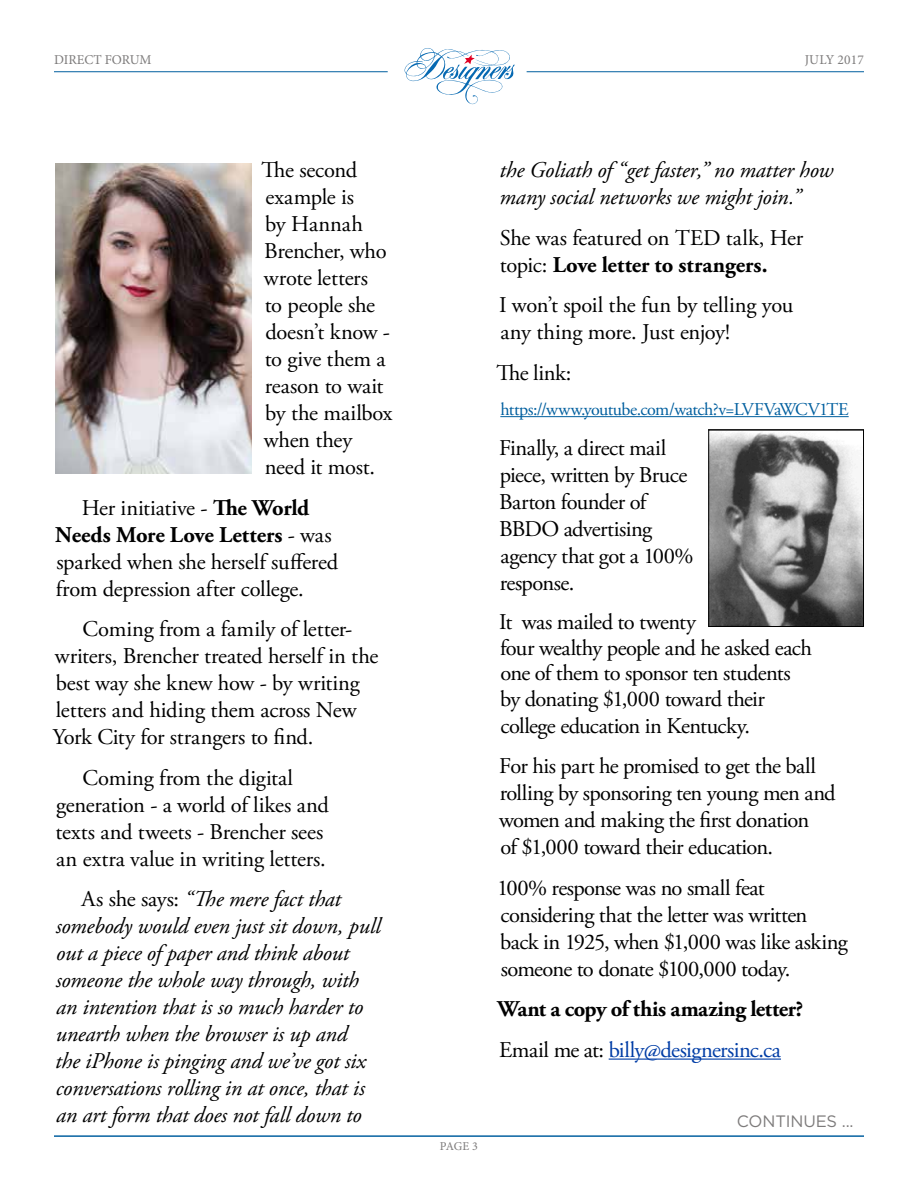
<style>
.page{position:relative;width:918px;height:1188px;background:#fff}
.page>*{position:absolute;margin:0;border:0;box-sizing:border-box;transform-origin:0 0}
.t1{font:22.5px/27px "Adobe Garamond Pro";letter-spacing:-.02em;color:#000}
.t2{font:italic 22.5px/27px "Adobe Garamond Pro";letter-spacing:-.005em;color:#000}
.t3{font:700 22.5px/40.5px "Adobe Garamond Pro";letter-spacing:-.02em;color:#000}
.t4{font:18px "Adobe Garamond Pro";letter-spacing:-.03em;color:#005f9f}
.t5{font:16.5px "Gotham";letter-spacing:-.01em;color:#7d7b7b}
.t6{font:13.5px "Minion Pro";color:#7d7b7b}
.t7{font:12px "Minion Pro";color:#7d7b7b}
.s1{font-weight:700}
.s2{font-style:normal}
.s3{font-weight:400}
.s4{font-weight:400;color:#003da6}
</style>
<div class="page">
<hr style="left:54px;top:71px;width:334px;height:1px;background:#005f9f">
<hr style="left:527px;top:71px;width:337px;height:1px;background:#005f9f">
<svg style="left:404px;top:48px;width:111px;height:56px"></svg>
<hr style="left:54px;top:1136px;width:810px;height:1px;background:#005f9f">
<hr style="left:500px;top:416px;width:349px;height:1px;background:#005f9f">
<hr style="left:609px;top:1059px;width:172px;height:1px;background:#003da6">
<img style="left:56px;top:163px;width:196px;height:310px">
<img style="left:710px;top:432px;width:152px;height:193px">
<div style="left:708px;top:430px;width:156px;height:197px;border:1px solid #000"></div>
<p class="t6" style="left:54px;top:50px;width:99px">DIRECT FORUM</p>
<p class="t6" style="left:805px;top:50px;width:61px">JULY 2017</p>
<p class="t1" style="left:262px;top:157px;width:133px">The second example is<br>by Hannah<br>Brencher, who wrote letters<br>to people she doesn’t know - to give them a reason to wait by the mailbox when they need it most.</p>
<p class="t1" style="left:55px;top:495px;width:285px;text-indent:26px">Her initiative - <span class="s1">The World<br>Needs More Love Letters</span> - was sparked when she herself suffered from depression after college.</p>
<p class="t1" style="left:53px;top:616px;width:327px;text-indent:30px">Coming from a family of letter&shy;writers, Brencher treated herself in the best way she knew how - by writing letters and hiding them across New York City for strangers to find.</p>
<p class="t1" style="left:56px;top:765px;width:275px;text-align:center">Coming from the digital generation - a world of likes and texts and tweets - Brencher sees an extra value in writing letters.</p>
<p class="t2" style="left:55px;top:886px;width:327px;text-indent:26px"><span class="s2">As she says:</span> “The mere fact that somebody would even just sit down, pull out a piece of paper and think about someone the whole way through, with an intention that is so much harder to unearth when the browser is up and<br>the iPhone is pinging and we’ve got six conversations rolling in at once, that is an art form that does not fall down to</p>
<p class="t2" style="left:500px;top:157px;width:335px">the Goliath of “get faster,” no matter how many social networks we might join.”</p>
<p class="t1" style="left:500px;top:225px;width:305px">She was featured on TED talk, Her topic: <span class="s1">Love letter to strangers.</span></p>
<p class="t1" style="left:499px;top:292px;width:296px">I won’t spoil the fun by telling you any thing more. Just enjoy!</p>
<p class="t1" style="left:497px;top:360px;width:76px">The link:</p>
<p class="t4" style="left:500px;top:398px;width:350px">https://www.youtube.com/watch?v=LVFVaWCV1TE</p>
<p class="t1" style="left:499px;top:436px;width:196px">Finally, a direct mail piece, written by Bruce<br>Barton founder of<br>BBDO advertising agency that got a 100% response.</p>
<p class="t1" style="left:499px;top:610px;width:314px;line-height:25.8px">It was mailed to twenty<br>four wealthy people and he asked each one of them to sponsor ten students by donating $1,000 toward their college education in Kentucky.</p>
<p class="t1" style="left:499px;top:753px;width:338px">For his part he promised to get the ball rolling by sponsoring ten young men and women and making the first donation<br>of $1,000 toward their education.</p>
<p class="t1" style="left:497px;top:875px;width:352px">100% response was no small feat considering that the letter was written back in 1925, when $1,000 was like asking someone to donate $100,000 today.</p>
<p class="t3" style="left:498px;top:989px;width:307px">Want a copy of this amazing letter?<br><span class="s3">Email me at:</span> <span class="s4">billy@designersinc.ca</span></p>
<p class="t7" style="left:440px;top:1138px;width:40px">PAGE 3</p>
<p class="t5" style="left:737px;top:1112px;width:118px">CONTINUES ...</p>
</div>
